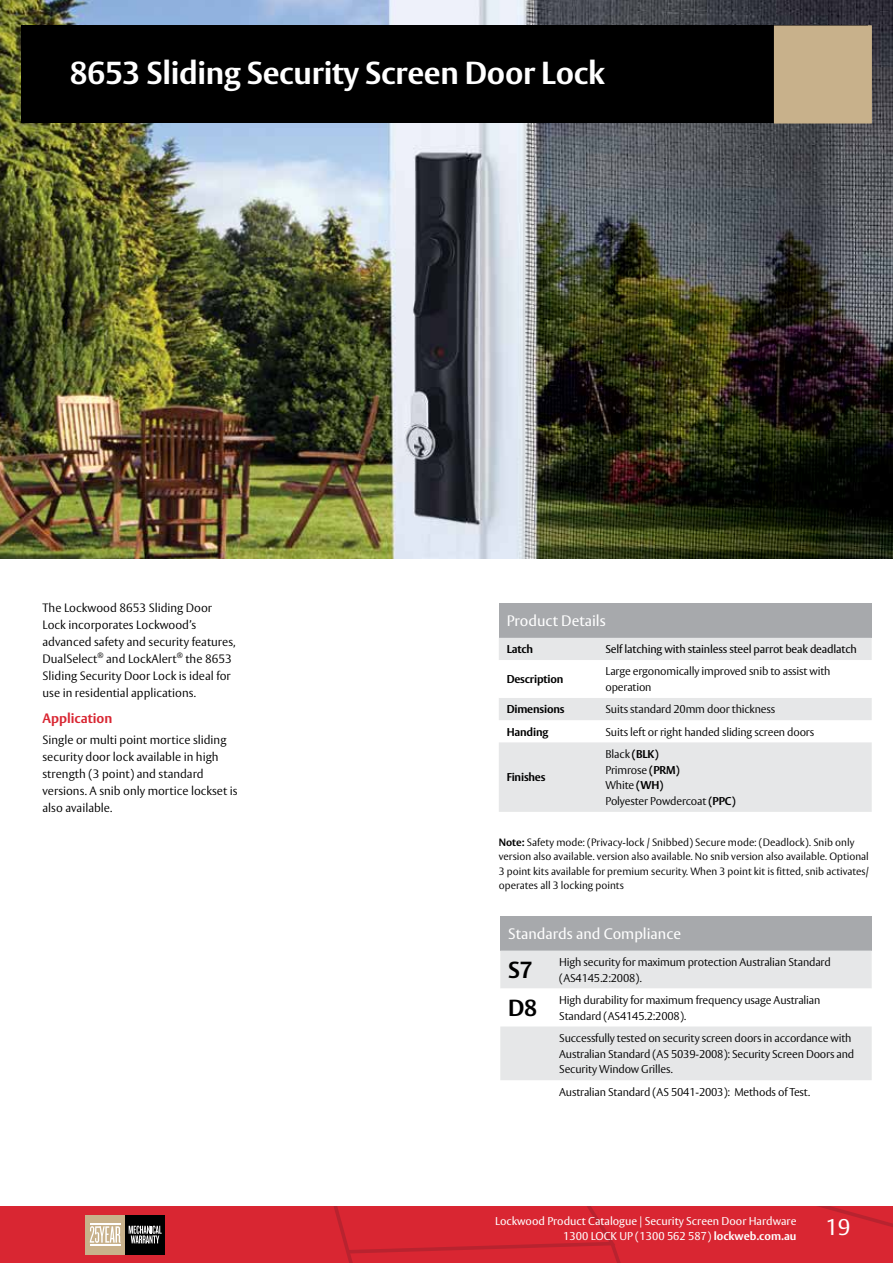
<style>
.page{position:relative;width:893px;height:1263px;background:#fff}
.page>*{position:absolute;margin:0;border:0;box-sizing:border-box;transform-origin:0 0}
.t1{font:700 31.5px "ASSA Vesta";letter-spacing:-.01em;color:#fff}
.t2{font:700 23.1px "ASSA Vesta";color:#000}
.t3{font:22.5px "ASSA Vesta";color:#fff}
.t4{font:15px "ASSA Vesta";color:#fff}
.t5{font:700 13.5px "ASSA Vesta";color:#d92632}
.t6{font:300 12px/16.8px "ASSA Vesta";color:#000}
.t7{font:300 11.25px/15.8px "ASSA Vesta";letter-spacing:-.015em;color:#000}
.t8{font:11.25px/15px "ASSA Vesta";color:#fff;text-align:right}
.t9{font:11.25px "ASSA Vesta";letter-spacing:-.015em;color:#000}
.t10{font:700 11.25px "ASSA Vesta";letter-spacing:-.015em;color:#000}
.t11{font:300 10.5px/14.2px "ASSA Vesta";color:#000}
.t12{font:300 7.05px "ASSA Vesta";color:#000}
.s1{font-weight:700}
</style>
<div class="page">
<img style="left:0;top:0;width:893px;height:558px">
<svg style="left:0;top:1206px;width:893px;height:57px;background:#d22a35"></svg>
<hr style="left:90px;top:1224px;width:30px;height:1px;background:#fff">
<hr style="left:90px;top:1244px;width:30px;height:1px;background:#fff">
<div style="left:21px;top:26px;width:846px;height:97px;background:#000"></div>
<div style="left:774px;top:26px;width:98px;height:97px;background:#c8b18b"></div>
<div style="left:499px;top:603px;width:373px;height:35px;background:#a7a9ac"></div>
<svg style="left:499px;top:638px;width:373px;height:174px"></svg>
<div style="left:500px;top:916px;width:372px;height:34px;background:#a7a9ac"></div>
<svg style="left:500px;top:950px;width:372px;height:130px"></svg>
<h1 class="t1" style="left:70px;top:53px;width:536px">8653 Sliding Security Screen Door Lock</h1>
<p class="t6" style="left:43px;top:600px;width:195px">The Lockwood 8653 Sliding Door<br>Lock incorporates Lockwood’s advanced safety and security features,<br>DualSelect</p>
<p class="t12" style="left:98px;top:651px;width:8px">®</p>
<p class="t6" style="left:106px;top:651px;width:72px">and LockAlert</p>
<p class="t12" style="left:177px;top:651px;width:8px">®</p>
<p class="t6" style="left:43px;top:651px;width:191px;text-align:justify;text-indent:143px">the 8653<br>Sliding Security Door Lock is ideal for use in residential applications.</p>
<p class="t5" style="left:43px;top:710px;width:71px">Application</p>
<p class="t6" style="left:43px;top:732px;width:197px">Single or multi point mortice sliding security door lock available in high strength (3 point) and standard versions. A snib only mortice lockset is also available.</p>
<h3 class="t4" style="left:507px;top:612px;width:101px">Product Details</h3>
<p class="t10" style="left:507px;top:642px;width:28px">Latch</p>
<p class="t9" style="left:605px;top:642px;width:253px">Self latching with stainless steel parrot beak deadlatch</p>
<p class="t10" style="left:507px;top:672px;width:58px">Description</p>
<p class="t7" style="left:605px;top:664px;width:227px">Large ergonomically improved snib to assist with operation</p>
<p class="t10" style="left:507px;top:702px;width:59px">Dimensions</p>
<p class="t7" style="left:605px;top:702px;width:171px">Suits standard 20mm door thickness</p>
<p class="t10" style="left:507px;top:725px;width:43px">Handing</p>
<p class="t7" style="left:605px;top:724px;width:210px">Suits left or right handed sliding screen doors</p>
<p class="t10" style="left:507px;top:771px;width:40px">Finishes</p>
<p class="t7" style="left:605px;top:746px;width:132px">Black <span class="s1">(BLK)<br></span>Primrose <span class="s1">(PRM)<br></span>White <span class="s1">(WH)<br></span>Polyester Powdercoat <span class="s1">(PPC)</span></p>
<p class="t11" style="left:499px;top:836px;width:372px"><span class="s1">Note:</span> Safety mode: (Privacy-lock / Snibbed) Secure mode: (Deadlock). Snib only version also available. version also available. No snib version also available. Optional 3 point kits available for premium security. When 3 point kit is fitted, snib activates/ operates all 3 locking points</p>
<h3 class="t4" style="left:508px;top:925px;width:174px">Standards and Compliance</h3>
<h2 class="t2" style="left:508px;top:956px;width:26px">S7</h2>
<p class="t7" style="left:559px;top:955px;width:273px">High security for maximum protection Australian Standard (AS4145.2:2008).</p>
<h2 class="t2" style="left:508px;top:994px;width:31px">D8</h2>
<p class="t7" style="left:559px;top:993px;width:263px">High durability for maximum frequency usage Australian<br>Standard (AS4145.2:2008).</p>
<p class="t7" style="left:559px;top:1031px;width:296px">Successfully tested on security screen doors in accordance with<br>Australian Standard (AS 5039‑2008): Security Screen Doors and<br>Security Window Grilles.</p>
<p class="t7" style="left:559px;top:1084px;width:252px">Australian Standard (AS 5041-2003): Methods of Test.</p>
<p class="t8" style="left:495px;top:1214px;width:303px">Lockwood Product Catalogue | Security Screen Door Hardware<br>1300 LOCK UP (1300 562 587) <span class="s1">lockweb.com.au</span></p>
<h3 class="t3" style="left:825px;top:1214px;width:26px">19</h3>
</div>
